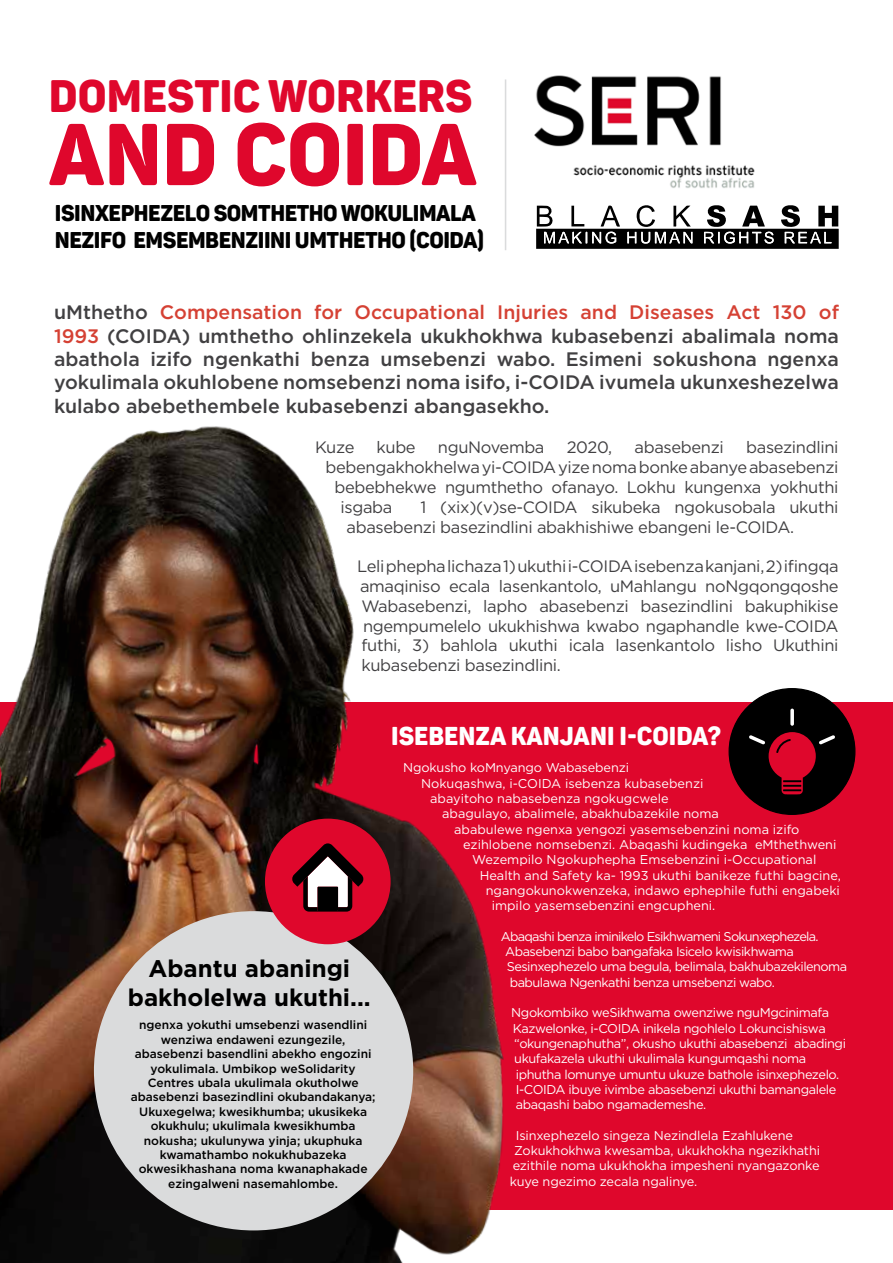
<style>
.page{position:relative;width:893px;height:1263px;background:#fff}
.page>*{position:absolute;margin:0;border:0;box-sizing:border-box;transform-origin:0 0}
.t1{font:900 86.25px "Panton Narrow Demo";color:#df072c}
.t2{font:900 44.85px "Panton Narrow Demo";color:#df072c}
.t3{font:900 25.5px "Panton Narrow Demo";color:#fff}
.t4{font:700 24px/28.8px "Gotham";color:#000;text-align:center}
.t5{font:900 22.5px/27px "Panton Narrow Demo";letter-spacing:-.02em;color:#000}
.t6{font:500 19.5px/23.4px "Gotham";color:#414042;text-align:justify}
.t7{font:16.5px/19.8px "Gotham";letter-spacing:-.02em;color:#414042}
.t8{font:12.75px/15.3px "Gotham";letter-spacing:-.025em;color:#fff}
.t9{font:12.75px "Gotham";color:#fff}
.t10{font:12.75px "Gotham";letter-spacing:-.06em;color:#fff}
.t11{font:500 12px/14.4px "Gotham";color:#000;text-align:center}
.s1{color:#d54134}
</style>
<div class="page">
<div style="left:0;top:702px;width:893px;height:508px;background:#df072c"></div>
<div style="left:729px;top:689px;width:126px;height:125px;background:#000;border-radius:50%"></div>
<img style="left:0;top:426px;width:504px;height:837px">
<svg style="left:790px;top:709px;width:4px;height:17px"></svg>
<svg style="left:749px;top:732px;width:86px;height:62px"></svg>
<div style="left:94px;top:911px;width:319px;height:319px;background:#dadbdc;border-radius:50%"></div>
<div style="left:265px;top:819px;width:126px;height:125px;background:#df072c;border-radius:50%"></div>
<svg style="left:292px;top:843px;width:72px;height:69px"></svg>
<img style="left:534px;top:75px;width:221px;height:113px">
<svg style="left:536px;top:205px;width:303px;height:44px"></svg>
<hr style="left:505px;top:79px;width:1px;height:171px;background:#dadbdc">
<h2 class="t2" style="left:49px;top:67px;width:56px">DOMESTIC</h2>
<h2 class="t2" style="left:268px;top:67px;width:204px">WORKERS</h2>
<h1 class="t1" style="left:49px;top:98px;width:57px">AND</h1>
<h1 class="t1" style="left:234px;top:98px;width:244px">COIDA</h1>
<h3 class="t5" style="left:55px;top:199px;width:431px">ISINXEPHEZELO SOMTHETHO WOKULIMALA<br>NEZIFO EMSEMBENZIINI UMTHETHO (COIDA)</h3>
<p class="t6" style="left:54px;top:300px;width:786px">uMthetho <span class="s1">Compensation for Occupational Injuries and Diseases Act 130 of 1993</span> (COIDA) umthetho ohlinzekela ukukhokhwa kubasebenzi abalimala noma abathola izifo ngenkathi benza umsebenzi wabo. Esimeni sokushona ngenxa yokulimala okuhlobene nomsebenzi noma isifo, i-COIDA ivumela ukunxeshezelwa kulabo abebethembele kubasebenzi abangasekho.</p>
<p class="t7" style="left:315px;top:437px;width:41px">Kuze</p>
<p class="t7" style="left:377px;top:437px;width:41px">kube</p>
<p class="t7" style="left:438px;top:437px;width:108px">nguNovemba</p>
<p class="t7" style="left:567px;top:437px;width:47px">2020,</p>
<p class="t7" style="left:634px;top:437px;width:91px">abasebenzi</p>
<p class="t7" style="left:746px;top:437px;width:94px">basezindlini</p>
<p class="t7" style="left:325px;top:457px;width:515px">bebengakhokhelwa yi-COIDA yize noma bonke abanye abasebenzi</p>
<p class="t7" style="left:334px;top:477px;width:505px">bebebhekwe ngumthetho ofanayo. Lokhu kungenxa yokhuthi</p>
<p class="t7" style="left:340px;top:497px;width:53px">isgaba</p>
<p class="t7" style="left:346px;top:497px;width:493px;text-indent:74px">1 (xix)(v)se-COIDA sikubeka ngokusobala ukuthi abasebenzi basezindlini abakhishiwe ebangeni le-COIDA.</p>
<p class="t7" style="left:357px;top:556px;width:483px;text-align:justify">Leli phepha lichaza 1) ukuthi i-COIDA isebenza kanjani, 2) ifingqa amaqiniso ecala lasenkantolo, uMahlangu noNgqongqoshe Wabasebenzi, lapho abasebenzi basezindlini bakuphikise ngempumelelo ukukhishwa kwabo ngaphandle kwe-COIDA futhi, 3) bahlola ukuthi icala lasenkantolo lisho Ukuthini kubasebenzi basezindlini.</p>
<h3 class="t4" style="left:128px;top:954px;width:244px">Abantu abaningi bakholelwa ukuthi...</h3>
<p class="t11" style="left:131px;top:1018px;width:246px">ngenxa yokuthi umsebenzi wasendlini wenziwa endaweni ezungezile, abasebenzi basendlini abekho engozini yokulimala. Umbikop weSolidarity Centres ubala ukulimala okutholwe abasebenzi basezindlini okubandakanya; Ukuxegelwa; kwesikhumba; ukusikeka okukhulu; ukulimala kwesikhumba nokusha; ukulunywa yinja; ukuphuka kwamathambo nokukhubazeka okwesikhashana noma kwanaphakade ezingalweni nasemahlombe.</p>
<h3 class="t3" style="left:391px;top:719px;width:24px">ISEBENZA</h3>
<h3 class="t3" style="left:511px;top:719px;width:17px">KAN</h3>
<h3 class="t3" style="left:560px;top:719px;width:28px">JANI</h3>
<h3 class="t3" style="left:619px;top:719px;width:103px">I-COIDA?</h3>
<p class="t8" style="left:403px;top:760px;width:227px">Ngokusho koMnyango Wabasebenzi</p>
<p class="t9" style="left:421px;top:775px;width:284px">Nokuqashwa, i-COIDA isebenza kubasebenzi</p>
<p class="t9" style="left:430px;top:790px;width:240px">abayitoho nabasebenza ngokugcwele</p>
<p class="t9" style="left:442px;top:806px;width:278px">abagulayo, abalimele, abakhubazekile noma</p>
<p class="t9" style="left:454px;top:821px;width:347px">ababulewe ngenxa yengozi yasemsebenzini noma izifo</p>
<p class="t9" style="left:463px;top:836px;width:375px">ezihlobene nomsebenzi. Abaqashi kudingeka eMthethweni</p>
<p class="t9" style="left:472px;top:851px;width:346px">Wezempilo Ngokuphepha Emsebenzini i-Occupational</p>
<p class="t9" style="left:480px;top:867px;width:363px">Health and Safety ka- 1993 ukuthi banikeze futhi bagcine,</p>
<p class="t9" style="left:486px;top:882px;width:356px">ngangokunokwenzeka, indawo ephephile futhi engabeki</p>
<p class="t9" style="left:492px;top:897px;width:225px">impilo yasemsebenzini engcupheni.</p>
<p class="t10" style="left:501px;top:928px;width:319px">Abaqashi benza iminikelo Esikhwameni Sokunxephezela.</p>
<p class="t8" style="left:505px;top:944px;width:290px">Abasebenzi babo bangafaka Isicelo kwisikhwama</p>
<p class="t8" style="left:507px;top:959px;width:342px">Sesinxephezelo uma begula, belimala, bakhubazekilenoma</p>
<p class="t8" style="left:510px;top:974px;width:267px">babulawa Ngenkathi benza umsebenzi wabo.</p>
<p class="t8" style="left:511px;top:1005px;width:336px">Ngokombiko weSikhwama owenziwe nguMgcinimafa Kazwelonke, i-COIDA inikela ngohlelo Lokuncishiswa “okungenaphutha”, okusho ukuthi abasebenzi abadingi ukufakazela ukuthi ukulimala kungumqashi noma iphutha lomunye umuntu ukuze bathole isinxephezelo.<br>I-COIDA ibuye ivimbe abasebenzi ukuthi bamangalele abaqashi babo ngamademeshe.</p>
<p class="t8" style="left:516px;top:1127px;width:279px">Isinxephezelo singeza Nezindlela Ezahlukene</p>
<p class="t8" style="left:514px;top:1142px;width:307px">Zokukhokhwa kwesamba, ukukhokha ngezikhathi</p>
<p class="t8" style="left:513px;top:1158px;width:308px">ezithile noma ukukhokha impesheni nyangazonke</p>
<p class="t8" style="left:510px;top:1173px;width:189px">kuye ngezimo zecala ngalinye.</p>
</div>
